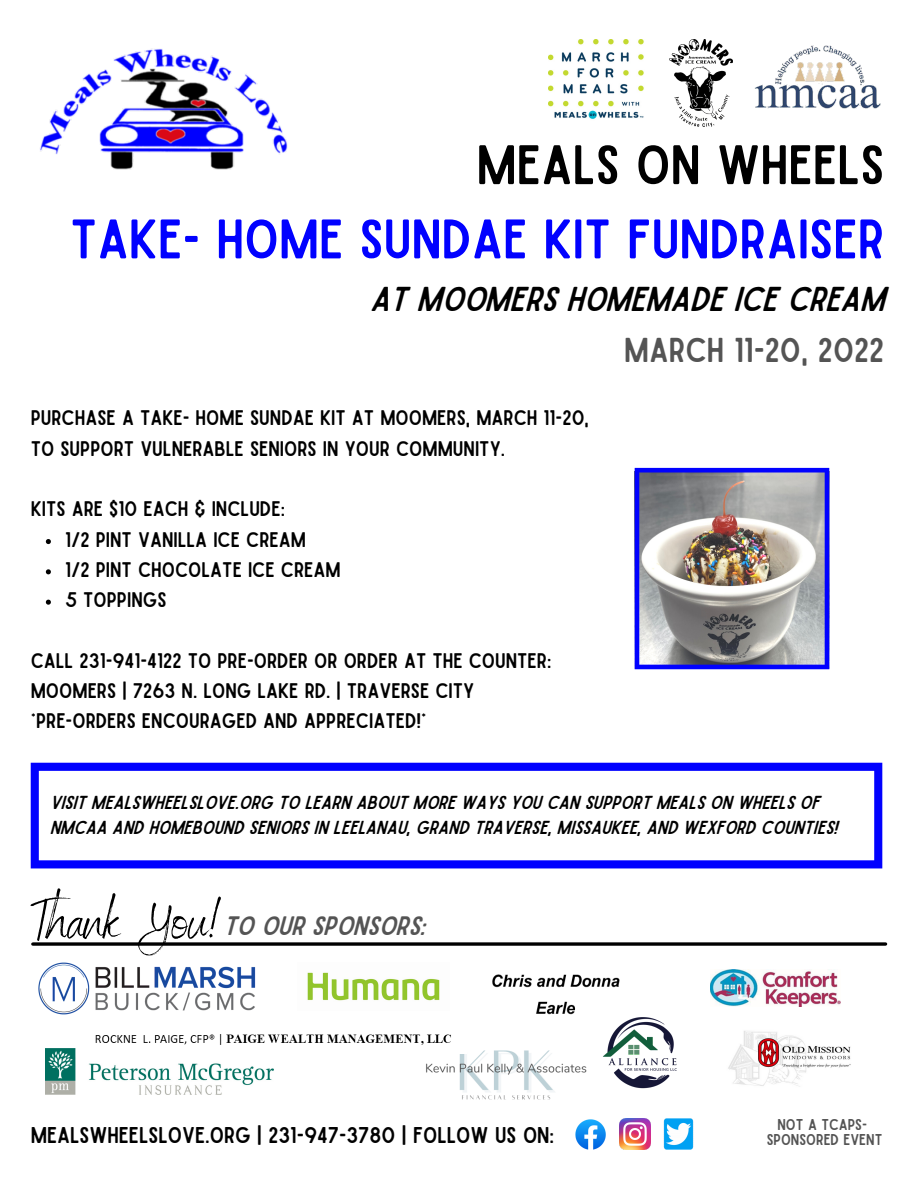
<style>
.page{position:relative;width:918px;height:1188px;background:#fff}
.page>*{position:absolute;margin:0;border:0;box-sizing:border-box;transform-origin:0 0}
.t1{font:56.7px "Benedict";color:#000}
.t2{font:53.1px "Sailors";color:#0101ff}
.t3{font:53.1px "Sailors";color:#000}
.t4{font:33px "Sailors";color:#000}
.t5{font:33px "Sailors";color:#545454}
.t6{font:25.5px "Sailors";color:#545454}
.t7{font:21.75px "Sailors";color:#000}
.t8{font:20.25px/30.3px "Sailors";color:#000}
.t9{font:18px/24.8px "Sailors";color:#000}
.t10{font:15px "Sailors";color:#545454}
</style>
<div class="page">
<img style="left:663px;top:1119px;width:31px;height:30px">
<img style="left:620px;top:1119px;width:30px;height:30px">
<img style="left:754px;top:45px;width:127px;height:64px">
<img style="left:40px;top:49px;width:248px;height:121px">
<img style="left:670px;top:40px;width:63px;height:86px">
<svg style="left:33px;top:942px;width:853px;height:4px;background:#272727"></svg>
<img style="left:38px;top:962px;width:218px;height:52px">
<img style="left:549px;top:40px;width:95px;height:79px">
<img style="left:603px;top:1017px;width:74px;height:72px">
<img style="left:426px;top:1050px;width:169px;height:100px">
<img style="left:576px;top:1120px;width:29px;height:29px">
<img style="left:307px;top:972px;width:133px;height:29px">
<img style="left:710px;top:970px;width:131px;height:37px">
<img style="left:492px;top:974px;width:132px;height:45px">
<img style="left:728px;top:1031px;width:123px;height:56px">
<img style="left:45px;top:1048px;width:228px;height:46px">
<img style="left:80px;top:1034px;width:387px;height:20px">
<svg style="left:31px;top:763px;width:851px;height:105px"></svg>
<svg style="left:46px;top:539px;width:5px;height:5px"></svg>
<svg style="left:46px;top:569px;width:5px;height:5px"></svg>
<svg style="left:46px;top:600px;width:5px;height:5px"></svg>
<img style="left:635px;top:468px;width:194px;height:201px">
<p class="t3" style="left:477px;top:145px;width:409px">MEALS ON WHEELS</p>
<p class="t2" style="left:70px;top:219px;width:816px">TAKE- HOME SUNDAE KIT FUNDRAISER</p>
<p class="t4" style="left:370px;top:287px;width:516px">AT MOOMERS HOMEMADE ICE CREAM</p>
<p class="t8" style="left:31px;top:404px;width:560px">PURCHASE A TAKE- HOME SUNDAE KIT AT MOOMERS, MARCH 11-20,<br>TO SUPPORT VULNERABLE SENIORS IN YOUR COMMUNITY.</p>
<p class="t8" style="left:31px;top:495px;width:256px">KITS ARE $10 EACH &amp; INCLUDE:</p>
<p class="t8" style="left:65px;top:525px;width:243px">1/2 PINT VANILLA ICE CREAM</p>
<p class="t8" style="left:65px;top:555px;width:277px">1/2 PINT CHOCOLATE ICE CREAM</p>
<p class="t8" style="left:65px;top:586px;width:103px">5 TOPPINGS</p>
<p class="t8" style="left:31px;top:646px;width:522px">CALL 231-941-4122 TO PRE-ORDER OR ORDER AT THE COUNTER:</p>
<p class="t8" style="left:31px;top:676px;width:445px">MOOMERS | 7263 N. LONG LAKE RD. | TRAVERSE CITY</p>
<p class="t8" style="left:31px;top:707px;width:397px">*PRE-ORDERS ENCOURAGED AND APPRECIATED!*</p>
<p class="t5" style="left:624px;top:338px;width:262px">MARCH 11-20, 2022</p>
<p class="t9" style="left:50px;top:791px;width:789px">VISIT MEALSWHEELSLOVE.ORG TO LEARN ABOUT MORE WAYS YOU CAN SUPPORT MEALS ON WHEELS OF<br>NMCAA AND HOMEBOUND SENIORS IN LEELANAU, GRAND TRAVERSE, MISSAUKEE, AND WEXFORD COUNTIES!</p>
<p class="t1" style="left:31px;top:884px;width:192px">Thank You!</p>
<p class="t6" style="left:223px;top:917px;width:203px">TO OUR SPONSORS:</p>
<p class="t7" style="left:31px;top:1127px;width:525px">MEALSWHEELSLOVE.ORG | 231-947-3780 | FOLLOW US ON:</p>
<p class="t10" style="left:777px;top:1119px;width:91px">NOT A TCAPS-</p>
<p class="t10" style="left:767px;top:1134px;width:117px">SPONSORED EVENT</p>
</div>
